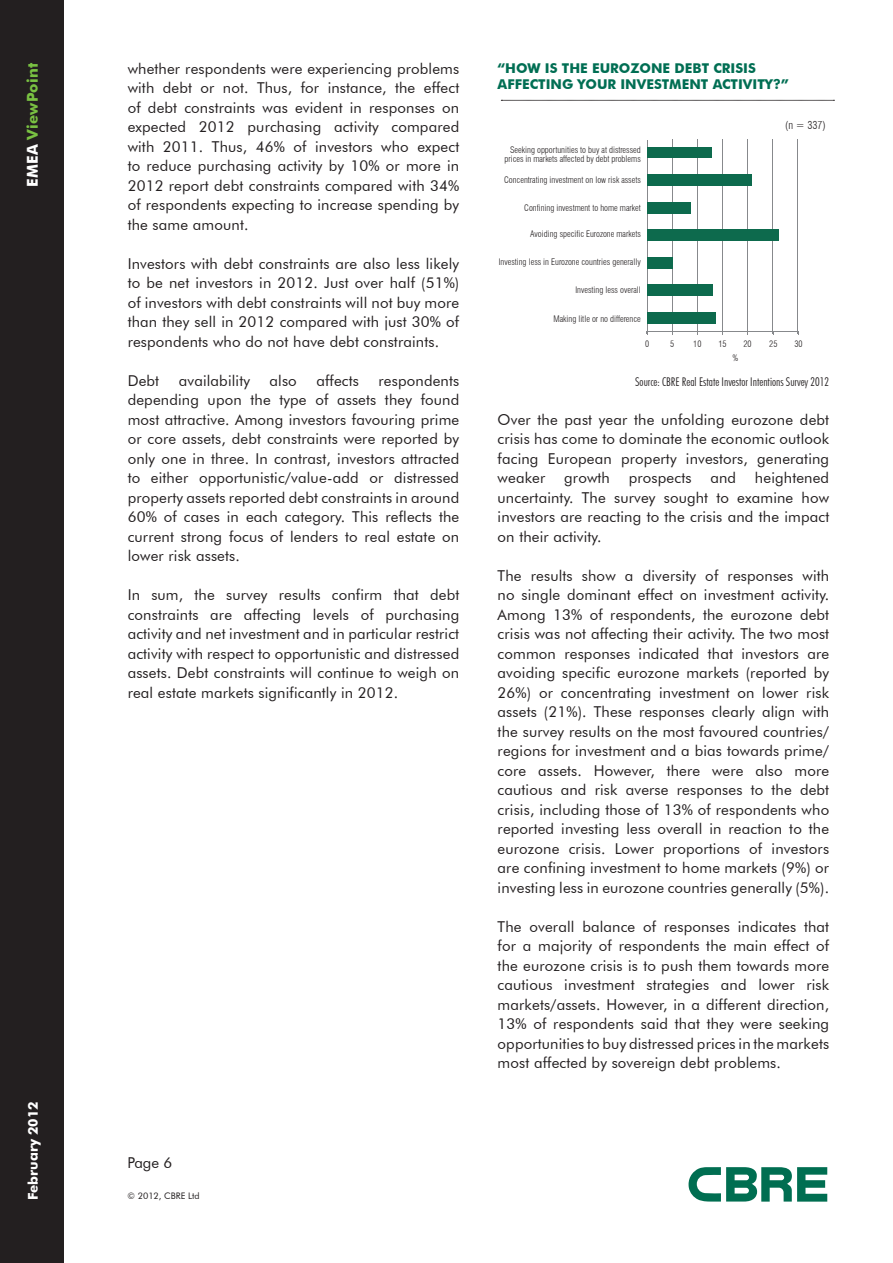
<style>
.page{position:relative;width:893px;height:1263px;background:#fff}
.page>*{position:absolute;margin:0;border:0;box-sizing:border-box;transform-origin:0 0}
.Body_Copy{font:15px/19.5px "Futura BT";letter-spacing:.01em;color:#231f20;text-align:justify}
.Sidebar_Subtitle_Tex{font:700 15px "Futura BT";letter-spacing:.01em;color:#79c142}
.Body_Copy-2{font:700 13.5px/16.2px "Futura BT";color:#006e53}
.Cover_Date{font:700 13.5px "Futura BT";color:#fff}
.Body_Copy-3{font:300 condensed 12px "Futura BT";color:#231f20}
.t1{font:300 condensed 10.8px "Swiss 721 BT";color:#231f20}
.Master_Pages_Styles{font:9px "Futura BT";color:#231f20}
.t2{font:300 condensed 8.7px/8.7px "Swiss 721 BT";color:#231f20;text-align:right}
.s1{color:#fff}
</style>
<div class="page">
<svg style="left:689px;top:1167px;width:138px;height:34px"></svg>
<div style="left:0;top:0;width:64px;height:1263px;background:#231f20"></div>
<hr style="left:647px;top:332px;width:151px;height:1px;background:#87898c">
<hr style="left:647px;top:140px;width:1px;height:192px;background:#87898c">
<hr style="left:672px;top:139px;width:1px;height:193px;background:#87898c">
<hr style="left:697px;top:139px;width:1px;height:193px;background:#87898c">
<hr style="left:722px;top:139px;width:1px;height:193px;background:#87898c">
<hr style="left:747px;top:139px;width:1px;height:193px;background:#87898c">
<hr style="left:773px;top:139px;width:1px;height:193px;background:#87898c">
<hr style="left:798px;top:139px;width:1px;height:193px;background:#87898c">
<div style="left:647px;top:202px;width:43px;height:11px;background:#0d6a4d"></div>
<div style="left:647px;top:175px;width:104px;height:11px;background:#0d6a4d"></div>
<div style="left:647px;top:147px;width:64px;height:11px;background:#0d6a4d"></div>
<div style="left:647px;top:312px;width:69px;height:11px;background:#0d6a4d"></div>
<div style="left:647px;top:285px;width:66px;height:11px;background:#0d6a4d"></div>
<div style="left:647px;top:257px;width:25px;height:11px;background:#0d6a4d"></div>
<div style="left:647px;top:230px;width:131px;height:11px;background:#0d6a4d"></div>
<hr style="left:647px;top:331px;width:152px;height:1px;background:#87898c">
<svg style="left:501px;top:100px;width:333px;height:1px"></svg>
<p class="Sidebar_Subtitle_Tex" style="left:23px;top:187px;width:126px;rotate:-90deg"><span class="s1">EMEA</span> ViewPoint</p>
<p class="Cover_Date" style="left:25px;top:1200px;width:101px;rotate:-90deg">February 2012</p>
<p class="Body_Copy" style="left:128px;top:58px;width:333px">whether respondents were experiencing problems with debt or not. Thus, for instance, the effect of debt constraints was evident in responses on expected 2012 purchasing activity compared with 2011. Thus, 46% of investors who expect to reduce purchasing activity by 10% or more in 2012 report debt constraints compared with 34% of respondents expecting to increase spending by the same amount.</p>
<p class="Body_Copy" style="left:128px;top:253px;width:333px">Investors with debt constraints are also less likely to be net investors in 2012. Just over half (51%) of investors with debt constraints will not buy more than they sell in 2012 compared with just 30% of respondents who do not have debt constraints.</p>
<p class="Body_Copy" style="left:128px;top:370px;width:33px">Debt</p>
<p class="Body_Copy" style="left:179px;top:370px;width:73px">availability</p>
<p class="Body_Copy" style="left:270px;top:370px;width:29px">also</p>
<p class="Body_Copy" style="left:316px;top:370px;width:44px">affects</p>
<p class="Body_Copy" style="left:128px;top:370px;width:333px;text-indent:251px">respondents depending upon the type of assets they found most attractive. Among investors favouring prime or core assets, debt constraints were reported by only one in three. In contrast, investors attracted to either opportunistic/value-add or distressed property assets reported debt constraints in around 60% of cases in each category. This reflects the current strong focus of lenders to real estate on lower risk assets.</p>
<p class="Body_Copy" style="left:128px;top:585px;width:333px">In sum, the survey results confirm that debt constraints are affecting levels of purchasing activity and net investment and in particular restrict activity with respect to opportunistic and distressed assets. Debt constraints will continue to weigh on real estate markets significantly in 2012.</p>
<p class="Body_Copy" style="left:128px;top:1152px;width:46px">Page 6</p>
<p class="Master_Pages_Styles" style="left:128px;top:1190px;width:74px">© 2012, CBRE Ltd</p>
<p class="Body_Copy-2" style="left:498px;top:60px;width:293px">“HOW IS THE EUROZONE DEBT CRISIS<br>AFFECTING YOUR INVESTMENT ACTIVITY?”</p>
<p class="t2" style="left:504px;top:145px;width:138px">Seeking opportunities to buy at distressed prices in markets affected by debt problems</p>
<p class="t2" style="left:504px;top:176px;width:138px">Concentrating investment on low risk assets</p>
<p class="t2" style="left:524px;top:203px;width:118px">Confining investment to home market</p>
<p class="t2" style="left:530px;top:230px;width:112px">Avoiding specific Eurozone markets</p>
<p class="t2" style="left:499px;top:258px;width:144px">Investing less in Eurozone countries generally</p>
<p class="t2" style="left:575px;top:286px;width:67px">Investing less overall</p>
<p class="t2" style="left:553px;top:315px;width:89px">Making litle or no difference</p>
<p class="t1" style="left:785px;top:118px;width:42px">(n = 337)</p>
<p class="t2" style="left:645px;top:339px;width:6px">0</p>
<p class="t2" style="left:670px;top:339px;width:6px">5</p>
<p class="t2" style="left:693px;top:339px;width:10px">10</p>
<p class="t2" style="left:718px;top:339px;width:10px">15</p>
<p class="t2" style="left:743px;top:339px;width:10px">20</p>
<p class="t2" style="left:769px;top:339px;width:10px">25</p>
<p class="t2" style="left:794px;top:339px;width:10px">30</p>
<p class="t2" style="left:733px;top:354px;width:7px">%</p>
<p class="Body_Copy-3" style="left:635px;top:374px;width:195px">Source: CBRE Real Estate Investor Intentions Survey 2012</p>
<p class="Body_Copy" style="left:498px;top:409px;width:333px">Over the past year the unfolding eurozone debt crisis has come to dominate the economic outlook facing European property investors, generating weaker</p>
<p class="Body_Copy" style="left:498px;top:468px;width:333px;text-indent:257px">heightened uncertainty. The survey sought to examine how investors are reacting to the crisis and the impact on their activity.</p>
<p class="Body_Copy" style="left:498px;top:565px;width:333px">The results show a diversity of responses with no single dominant effect on investment activity.<br>Among 13% of respondents, the eurozone debt crisis was not affecting their activity. The two most common responses indicated that investors are avoiding specific eurozone markets (reported by 26%) or concentrating investment on lower risk assets (21%). These responses clearly align with the survey results on the most favoured countries/ regions for investment and a bias towards prime/ core assets. However, there were also more cautious and risk averse responses to the debt crisis, including those of 13% of respondents who reported investing less overall in reaction to the eurozone crisis. Lower proportions of investors are confining investment to home markets (9%) or investing less in eurozone countries generally (5%).</p>
<p class="Body_Copy" style="left:498px;top:916px;width:333px">The overall balance of responses indicates that for a majority of respondents the main effect of the eurozone crisis is to push them towards more cautious investment strategies and lower risk markets/assets. However, in a different direction, 13% of respondents said that they were seeking opportunities to buy distressed prices in the markets most affected by sovereign debt problems.</p>
<p class="Body_Copy" style="left:564px;top:468px;width:47px">growth</p>
<p class="Body_Copy" style="left:629px;top:468px;width:64px">prospects</p>
<p class="Body_Copy" style="left:710px;top:468px;width:27px">and</p>
</div>
